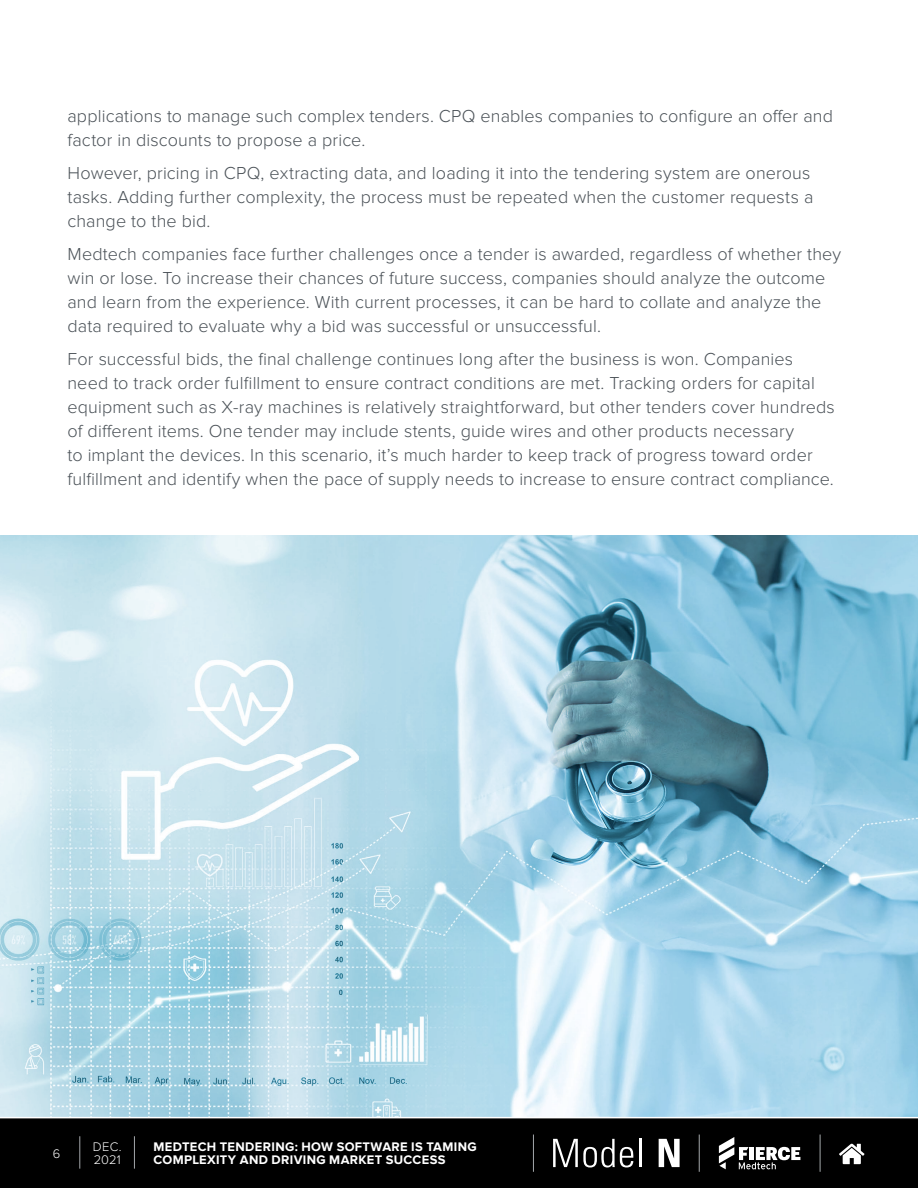
<style>
.page{position:relative;width:918px;height:1188px;background:#fff}
.page>*{position:absolute;margin:0;border:0;box-sizing:border-box;transform-origin:0 0}
.t1{font:300 18px/24px "Proxima Nova";letter-spacing:.005em;color:#4a5157}
.t2{font:700 12.9px/13.5px "Proxima Nova";letter-spacing:.025em;color:#fff}
.t3{font:300 12.9px/13.5px "Proxima Nova";letter-spacing:.02em;color:#fff}
</style>
<div class="page">
<svg style="left:0;top:536px;width:918px;height:581px;background:#acd4e4"></svg>
<div style="left:0;top:1118px;width:918px;height:70px;background:#000"></div>
<hr style="left:533px;top:1135px;width:1px;height:37px;background:#a4a8ab">
<hr style="left:699px;top:1135px;width:1px;height:37px;background:#a4a8ab">
<hr style="left:820px;top:1135px;width:1px;height:37px;background:#a4a8ab">
<hr style="left:79px;top:1136px;width:1px;height:33px;background:#a4a8ab">
<svg style="left:839px;top:1144px;width:25px;height:20px"></svg>
<hr style="left:134px;top:1136px;width:1px;height:33px;background:#a4a8ab">
<svg style="left:553px;top:1139px;width:80px;height:29px"></svg>
<hr style="left:639px;top:1139px;width:3px;height:28px;background:#fff">
<svg style="left:659px;top:1139px;width:21px;height:28px"></svg>
<svg style="left:719px;top:1137px;width:81px;height:32px"></svg>
<p class="t1" style="left:68px;top:105px;width:767px">applications to manage such complex tenders. CPQ enables companies to configure an offer and factor in discounts to propose a price.</p>
<p class="t1" style="left:68px;top:162px;width:747px">However, pricing in CPQ, extracting data, and loading it into the tendering system are onerous tasks. Adding further complexity, the process must be repeated when the customer requests a change to the bid.</p>
<p class="t1" style="left:68px;top:243px;width:775px">Medtech companies face further challenges once a tender is awarded, regardless of whether they win or lose. To increase their chances of future success, companies should analyze the outcome and learn from the experience. With current processes, it can be hard to collate and analyze the data required to evaluate why a bid was successful or unsuccessful.</p>
<p class="t1" style="left:68px;top:348px;width:769px">For successful bids, the final challenge continues long after the business is won. Companies need to track order fulfillment to ensure contract conditions are met. Tracking orders for capital equipment such as X-ray machines is relatively straightforward, but other tenders cover hundreds of different items. One tender may include stents, guide wires and other products necessary<br>to implant the devices. In this scenario, it’s much harder to keep track of progress toward order fulfillment and identify when the pace of supply needs to increase to ensure contract compliance.</p>
<p class="t3" style="left:53px;top:1147px;width:9px">6</p>
<p class="t3" style="left:93px;top:1140px;width:30px">DEC.<br>2021</p>
<p class="t2" style="left:154px;top:1140px;width:325px">MEDTECH TENDERING: HOW SOFTWARE IS TAMING<br>COMPLEXITY AND DRIVING MARKET SUCCESS</p>
</div>
